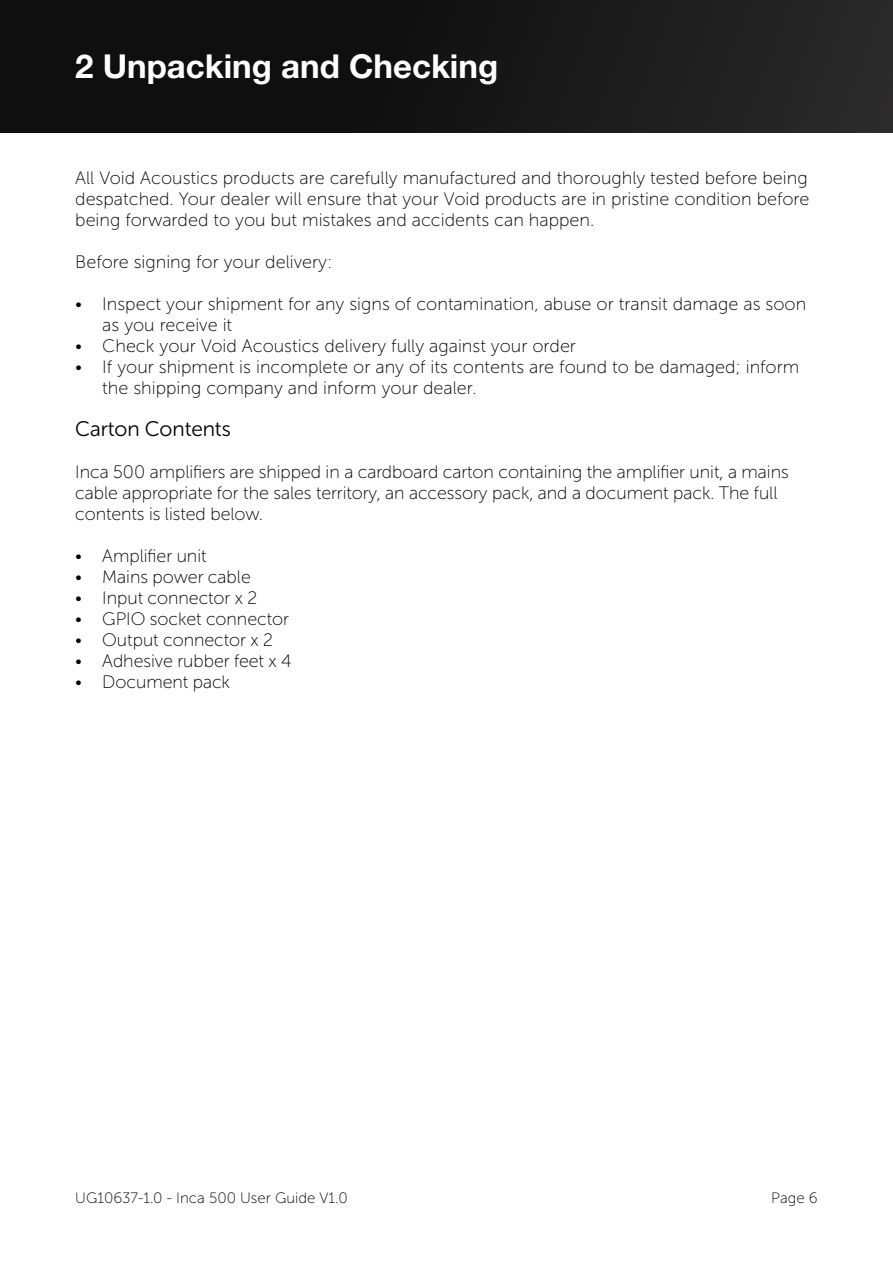
<style>
.page{position:relative;width:893px;height:1263px;background:#fff}
.page>*{position:absolute;margin:0;border:0;box-sizing:border-box;transform-origin:0 0}
.t1{font:700 33px "Helvetica Neue LT Pro";color:#fff}
.t2{font:21px "Museo Sans Rounded 300";color:#000}
.t3{font:18px/21px "Museo Sans 100";color:#000}
.t4{font:18px/21px "Museo Sans Rounded 100";color:#000}
.t5{font:15px "Museo Sans 100";color:#000}
</style>
<div class="page">
<img style="left:0;top:0;width:893px;height:133px">
<h1 class="t1" style="left:75px;top:45px;width:424px">2 Unpacking and Checking</h1>
<p class="t3" style="left:75px;top:167px;width:736px;text-align:justify">All Void Acoustics products are carefully manufactured and thoroughly tested before being despatched. Your dealer will ensure that your Void products are in pristine condition before being forwarded to you but mistakes and accidents can happen.</p>
<p class="t3" style="left:75px;top:251px;width:259px">Before signing for your delivery:</p>
<p class="t3" style="left:102px;top:293px;width:705px;text-indent:-27px">• Inspect your shipment for any signs of contamination, abuse or transit damage as soon as you receive it</p>
<p class="t3" style="left:75px;top:335px;width:502px">• Check your Void Acoustics delivery fully against your order</p>
<p class="t3" style="left:102px;top:356px;width:699px;text-indent:-27px">• If your shipment is incomplete or any of its contents are found to be damaged; inform the shipping company and inform your dealer.</p>
<p class="t2" style="left:75px;top:417px;width:157px">Carton Contents</p>
<p class="t4" style="left:75px;top:461px;width:715px">Inca 500 amplifiers are shipped in a cardboard carton containing the amplifier unit, a mains cable appropriate for the sales territory, an accessory pack, and a document pack. The full contents is listed below.</p>
<p class="t4" style="left:75px;top:545px;width:133px">• Amplifier unit</p>
<p class="t4" style="left:75px;top:566px;width:177px">• Mains power cable</p>
<p class="t4" style="left:75px;top:587px;width:184px">• Input connector x 2</p>
<p class="t4" style="left:75px;top:608px;width:215px">• GPIO socket connector</p>
<p class="t4" style="left:75px;top:629px;width:199px">• Output connector x 2</p>
<p class="t4" style="left:75px;top:650px;width:218px">• Adhesive rubber feet x 4</p>
<p class="t4" style="left:75px;top:671px;width:156px">• Document pack</p>
<p class="t5" style="left:75px;top:1190px;width:274px">UG10637-1.0 - Inca 500 User Guide V1.0</p>
<p class="t5" style="left:771px;top:1190px;width:48px">Page 6</p>
</div>
